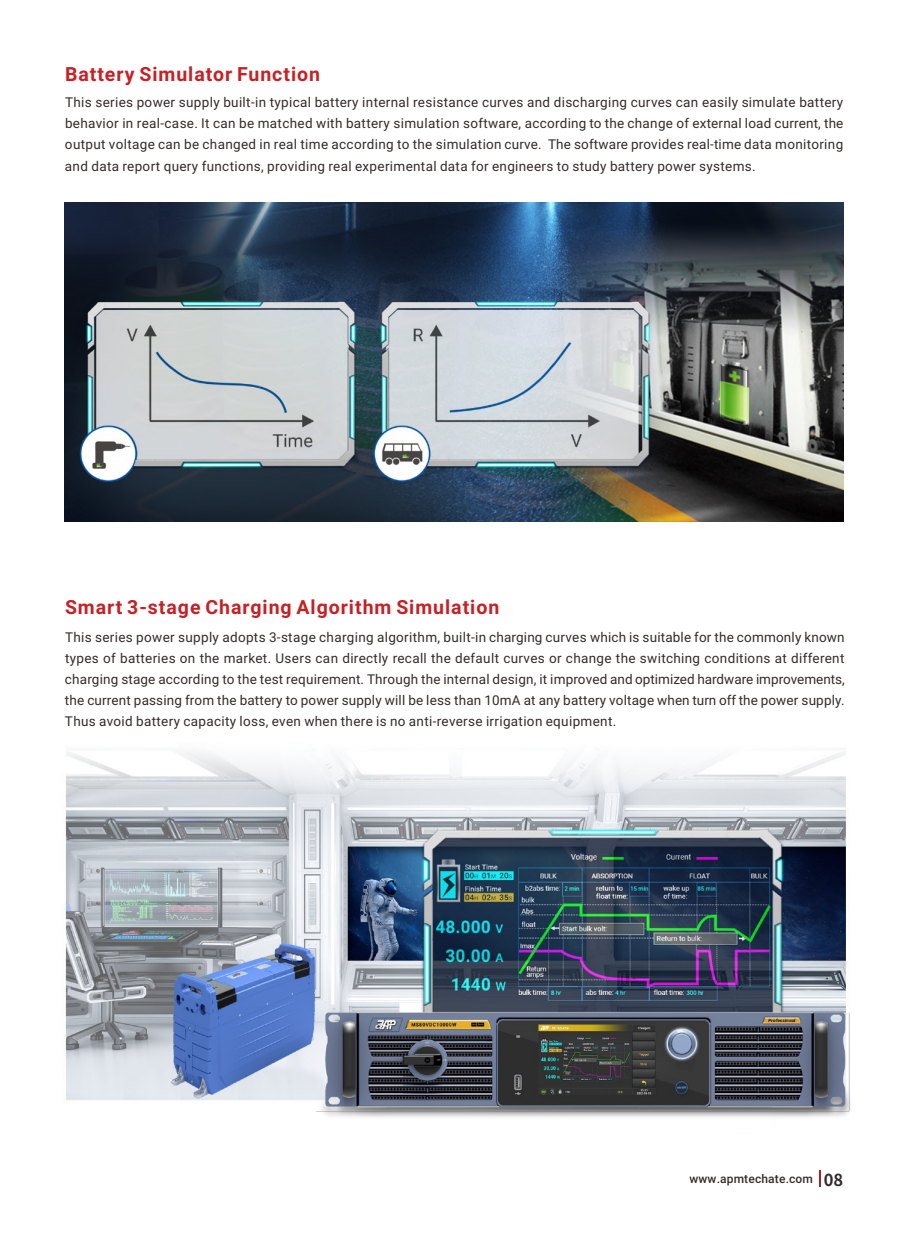
<style>
.page{position:relative;width:906px;height:1238px;background:#fff}
.page>*{position:absolute;margin:0;border:0;box-sizing:border-box;transform-origin:0 0}
.t1{font:700 19.5px "Roboto";letter-spacing:.05em;color:#c72025}
.t2{font:13.5px/21px "Roboto";letter-spacing:.025em;color:#332b2a;text-align:justify}
.t3{font:500 12px "Roboto";letter-spacing:.01em;color:#332b2a}
.s1{font-family:"Source Han Sans CN";font-weight:400}
.s2{font-family:"Source Han Sans CN";font-weight:700;font-size:16.5px}
</style>
<div class="page">
<img style="left:64px;top:751px;width:786px;height:367px">
<svg style="left:819px;top:1170px;width:1px;height:16px"></svg>
<img style="left:64px;top:203px;width:779px;height:318px">
<h1 class="t1" style="left:65px;top:66px;width:256px">Battery Simulator Function</h1>
<p class="t2" style="left:65px;top:93px;width:780px">This series power supply built-in typical battery internal resistance curves and discharging curves can easily simulate battery behavior in real-case. It can be matched with battery simulation software, according to the change of external load current, the output voltage can be changed in real time according to the simulation curve. The software provides real-time data monitoring and data report query functions, providing real experimental data for engineers to study battery power systems.</p>
<h1 class="t1" style="left:65px;top:599px;width:436px">Smart 3-stage Charging Algorithm Simulation</h1>
<p class="t2" style="left:65px;top:627px;width:781px">This series power supply adopts 3-stage charging algorithm, built-in charging curves which is suitable for the commonly known types of batteries on the market. Users can directly recall the default curves or change the switching conditions at different charging stage according to the test requirement. Through the internal design, it improved and optimized hardware improvements, the current passing from the battery to power supply will be less than 10mA at any battery voltage when turn off the power supply.<br>Thus avoid battery capacity loss, even when there is no anti-reverse irrigation equipment.</p>
<p class="t3" style="left:689px;top:1173px;width:155px">www<span class="s1">.</span>apmtechate<span class="s1">.</span>com <span class="s2">08</span></p>
</div>
